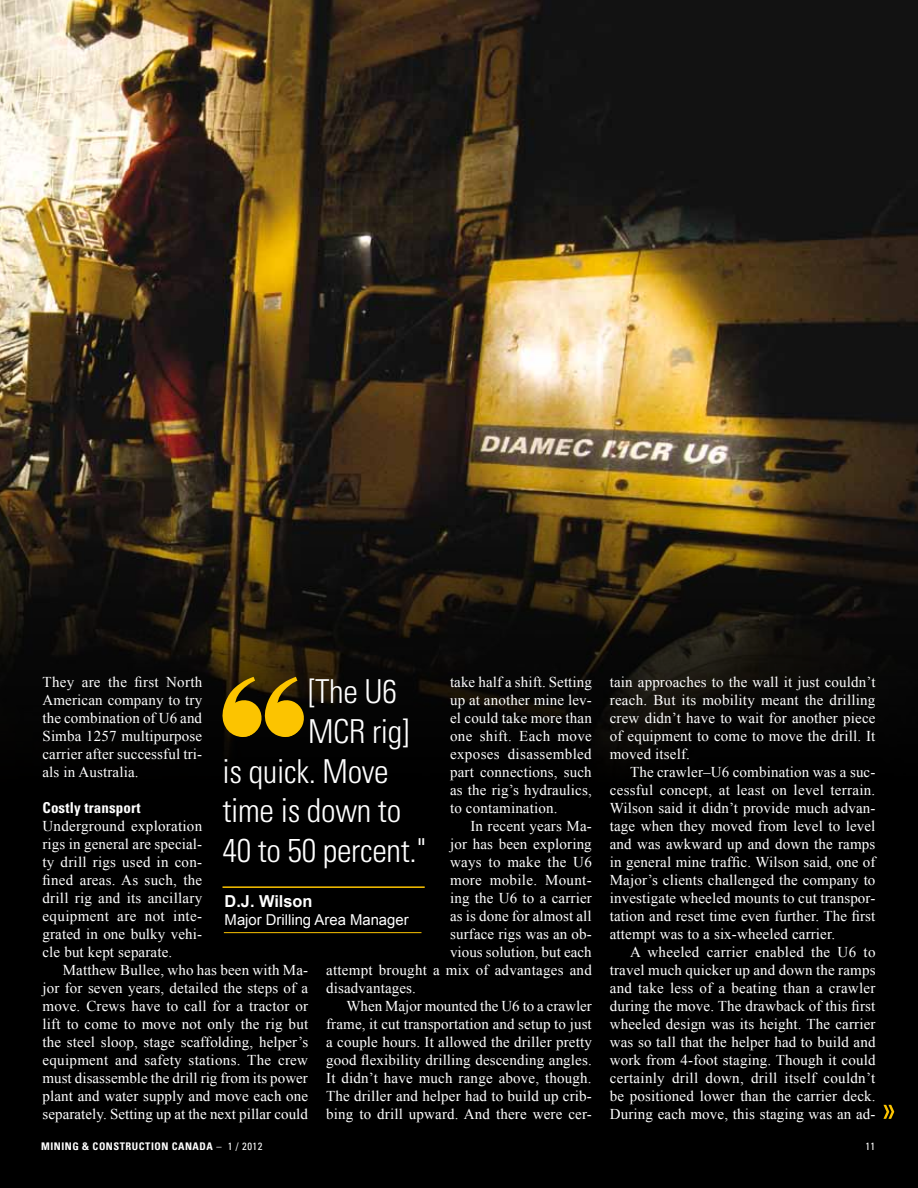
<style>
.page{position:relative;width:918px;height:1188px;background:#000}
.page>*{position:absolute;margin:0;border:0;box-sizing:border-box;transform-origin:0 0}
.t1{font:300 condensed 33px "Univers LT Std";letter-spacing:-.01em;color:#fff}
.t2{font:700 16.5px "Arial";color:#fff}
.t3{font:15px/18px "Times New Roman";letter-spacing:.01em;color:#fff;text-align:justify}
.t4{font:15px "Arial";color:#fff}
.t5{font:700 condensed 15px "Univers LT Std";letter-spacing:.01em;color:#fff}
.t6{font:700 condensed 10.5px "Univers LT Std";letter-spacing:.05em;color:#fff}
.t7{font:condensed 10.5px "Univers LT Std";letter-spacing:.05em;color:#fff}
</style>
<div class="page">
<svg style="left:883px;top:1105px;width:11px;height:14px"></svg>
<img style="left:0;top:0;width:918px;height:755px">
<hr style="left:224px;top:932px;width:198px;height:1px;background:#fcc400">
<hr style="left:223px;top:886px;width:202px;height:2px;background:#fcc400">
<svg style="left:222px;top:677px;width:84px;height:62px"></svg>
<p class="t3" style="left:43px;top:672px;width:161px">They are the first North American company to try the combination of U6 and Simba 1257 multipurpose carrier after successful tri&shy;als in Australia.</p>
<p class="t5" style="left:43px;top:798px;width:100px">COSTLY TRANSPORT</p>
<p class="t3" style="left:43px;top:817px;width:161px">Underground exploration rigs in general are special&shy;ty drill rigs used in con&shy;fined areas. As such, the drill rig and its ancillary equipment are not inte&shy;grated in one bulky vehi&shy;cle but kept separate.</p>
<p class="t3" style="left:43px;top:961px;width:267px;text-indent:20px">Matthew Bullee, who has been with Ma&shy;jor for seven years, detailed the steps of a move. Crews have to call for a tractor or lift to come to move not only the rig but the steel sloop, stage scaffolding, helper’s equipment and safety stations. The crew must disassemble the drill rig from its power plant and water supply and move each one separately. Setting up at the next pillar could</p>
<p class="t3" style="left:450px;top:672px;width:143px">take half a shift. Setting up at another mine lev&shy;el could take more than one shift. Each move exposes disassembled part connections, such as the rig’s hydraulics, to contamination.</p>
<p class="t3" style="left:470px;top:816px;width:123px">In recent years Ma-</p>
<p class="t3" style="left:450px;top:834px;width:143px">jor has been exploring</p>
<p class="t3" style="left:450px;top:852px;width:143px">ways to make the U6</p>
<p class="t3" style="left:450px;top:870px;width:143px">more mobile. Mount-</p>
<p class="t3" style="left:450px;top:888px;width:143px">ing the U6 to a carrier</p>
<p class="t3" style="left:450px;top:906px;width:143px">as is done for almost all</p>
<p class="t3" style="left:450px;top:924px;width:143px">surface rigs was an ob-</p>
<p class="t3" style="left:450px;top:942px;width:143px">vious solution, but each</p>
<p class="t3" style="left:326px;top:960px;width:267px">attempt brought a mix of advantages and</p>
<p class="t3" style="left:326px;top:978px;width:91px">disadvantages.</p>
<p class="t3" style="left:346px;top:996px;width:247px">When Major mounted the U6 to a crawler</p>
<p class="t3" style="left:326px;top:1014px;width:267px">frame, it cut transportation and setup to just</p>
<p class="t3" style="left:326px;top:1032px;width:267px">a couple hours. It allowed the driller pretty</p>
<p class="t3" style="left:326px;top:1050px;width:267px">good flexibility drilling descending angles.</p>
<p class="t3" style="left:326px;top:1068px;width:267px">It didn’t have much range above, though.</p>
<p class="t3" style="left:326px;top:1086px;width:267px">The driller and helper had to build up crib-</p>
<p class="t3" style="left:326px;top:1104px;width:267px">bing to drill upward. And there were cer-</p>
<h1 class="t1" style="left:308px;top:672px;width:90px">[The U6</h1>
<h1 class="t1" style="left:308px;top:712px;width:103px">MCR rig]</h1>
<h1 class="t1" style="left:223px;top:751px;width:168px">is quick. Move</h1>
<h1 class="t1" style="left:223px;top:791px;width:180px">time is down to</h1>
<h1 class="t1" style="left:223px;top:830px;width:206px">40 to 50 percent."</h1>
<p class="t2" style="left:225px;top:890px;width:89px">D.J. Wilson</p>
<p class="t4" style="left:225px;top:910px;width:186px">Major Drilling Area Manager</p>
<p class="t3" style="left:610px;top:672px;width:267px">tain approaches to the wall it just couldn’t reach. But its mobility meant the drilling crew didn’t have to wait for another piece of equipment to come to move the drill. It moved itself.</p>
<p class="t3" style="left:610px;top:762px;width:267px;text-indent:20px">The crawler–U6 combination was a suc&shy;cessful concept, at least on level terrain.<br>Wilson said it didn’t provide much advan&shy;tage when they moved from level to level and was awkward up and down the ramps in general mine traffic. Wilson said, one of Major’s clients challenged the company to investigate wheeled mounts to cut transpor&shy;tation and reset time even further. The first attempt was to a six-wheeled carrier.</p>
<p class="t3" style="left:610px;top:942px;width:267px;text-indent:20px">A wheeled carrier enabled the U6 to travel much quicker up and down the ramps and take less of a beating than a crawler during the move. The drawback of this first wheeled design was its height. The carrier was so tall that the helper had to build and work from 4-foot staging. Though it could certainly drill down, drill itself couldn’t be positioned lower than the carrier deck.<br>During each move, this staging was an ad-</p>
<p class="t6" style="left:41px;top:1140px;width:160px">MINING &amp; CONSTRUCTION CANADA</p>
<p class="t7" style="left:216px;top:1140px;width:48px">– 1 / 2012</p>
<p class="t7" style="left:865px;top:1140px;width:11px">11</p>
</div>
